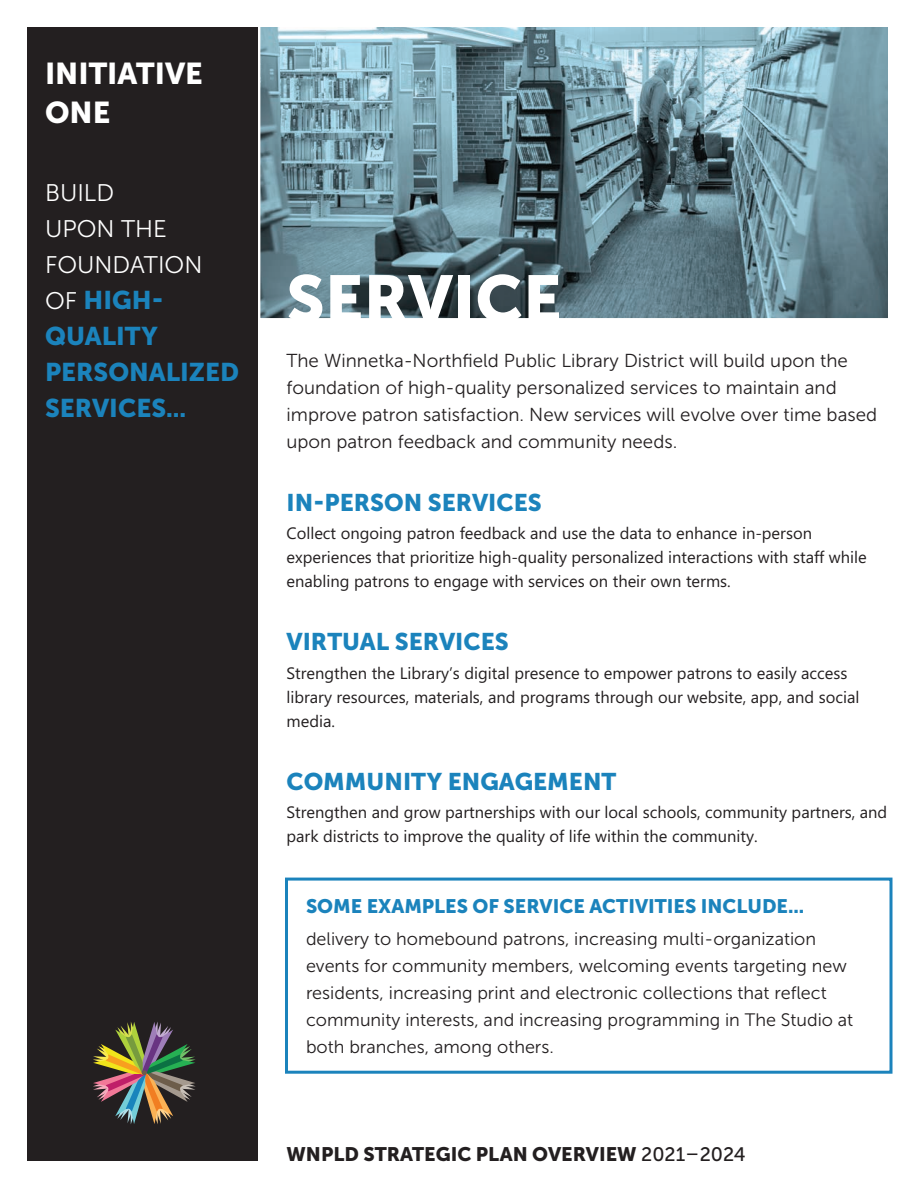
<style>
.page{position:relative;width:918px;height:1188px;background:#fff}
.page>*{position:absolute;margin:0;border:0;box-sizing:border-box;transform-origin:0 0}
.t1{font:66px "Museo Sans 900";color:#fff}
.t2{font:30px "Museo Sans 900";color:#fff}
.t3{font:25.5px/36px "Museo Sans 900";color:#1b83bc}
.t4{font:24px "Museo Sans 900";color:#1b83bc}
.t5{font:24px/36px "Museo Sans 300";color:#fff}
.t6{font:19.5px "Museo Sans 900";color:#1b83bc}
.t7{font:19.5px "Museo Sans 900";color:#231f20}
.t8{font:18.75px/27px "Museo Sans 300";color:#231f20}
.t9{font:18px/27px "Museo Sans 300";color:#231f20}
.t10{font:16.5px/24px "Microsoft Phags Pa";color:#231f20}
.s1{font-family:"Museo Sans 300";font-size:24px;color:#fff}
.s2{font-size:24px}
.s3{font-family:"Museo Sans 500"}
</style>
<div class="page">
<img style="left:261px;top:28px;width:626px;height:289px">
<div style="left:257px;top:24px;width:634px;height:297px;border:3px solid #fff"></div>
<div style="left:27px;top:27px;width:230px;height:1134px;background:#231f20"></div>
<div style="left:285px;top:878px;width:607px;height:196px;border:3px solid #1b83bc"></div>
<img style="left:93px;top:1022px;width:103px;height:102px">
<p class="t2" style="left:45px;top:56px;width:159px">INITIATIVE</p>
<p class="t2" style="left:45px;top:95px;width:67px">ONE</p>
<p class="t5" style="left:45px;top:175px;width:159px">BUILD<br>UPON THE<br>FOUNDATION</p>
<p class="t3" style="left:45px;top:282px;width:196px"><span class="s1">OF</span> HIGH-<br>QUALITY<br>PERSONALIZED<br>SERVICES<span class="s2">...</span></p>
<p class="t1" style="left:286px;top:262px;width:277px">SERVICE</p>
<p class="t8" style="left:286px;top:347px;width:592px">The Winnetka-Northfield Public Library District will build upon the foundation of high-quality personalized services to maintain and improve patron satisfaction. New services will evolve over time based upon patron feedback and community needs.</p>
<p class="t4" style="left:286px;top:489px;width:257px">IN-PERSON SERVICES</p>
<p class="t10" style="left:286px;top:521px;width:582px">Collect ongoing patron feedback and use the data to enhance in-person experiences that prioritize high-quality personalized interactions with staff while enabling patrons to engage with services on their own terms.</p>
<p class="t4" style="left:286px;top:628px;width:224px">VIRTUAL SERVICES</p>
<p class="t10" style="left:286px;top:660px;width:574px">Strengthen the Library’s digital presence to empower patrons to easily access library resources, materials, and programs through our website, app, and social media.</p>
<p class="t4" style="left:286px;top:768px;width:331px">COMMUNITY ENGAGEMENT</p>
<p class="t10" style="left:286px;top:800px;width:602px">Strengthen and grow partnerships with our local schools, community partners, and park districts to improve the quality of life within the community.</p>
<p class="t6" style="left:306px;top:895px;width:500px">SOME EXAMPLES OF SERVICE ACTIVITIES INCLUDE...</p>
<p class="t9" style="left:306px;top:925px;width:549px">delivery to homebound patrons, increasing multi-organization events for community members, welcoming events targeting new residents, increasing print and electronic collections that reflect community interests, and increasing programming in The Studio at both branches, among others.</p>
<p class="t7" style="left:286px;top:1143px;width:461px">WNPLD STRATEGIC PLAN OVERVIEW <span class="s3">2021–2024</span></p>
</div>
